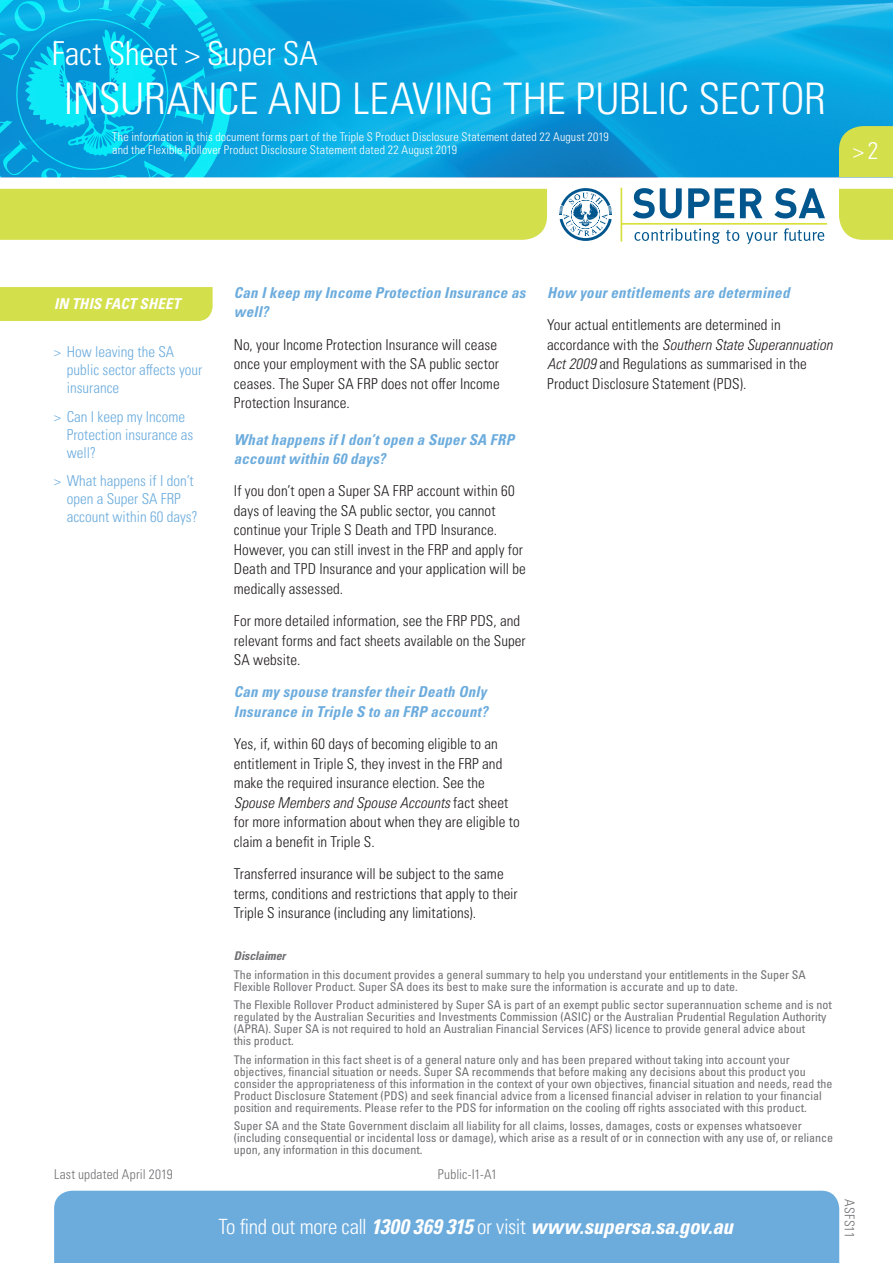
<style>
.page{position:relative;width:893px;height:1263px;background:#fff}
.page>*{position:absolute;margin:0;border:0;box-sizing:border-box;transform-origin:0 0}
.t1{font:300 condensed 43.5px "Univers LT Pro";letter-spacing:-.005em;color:#fff}
.t2{font:300 condensed 33px "Univers LT Pro";letter-spacing:-.005em;color:#fff}
.t3{font:300 condensed 24px "Univers LT Pro";color:#fff}
.t4{font:italic 700 condensed 21px "Univers LT Pro";letter-spacing:-.01em;color:#fff}
.Body{font:300 condensed 15px/19.5px "Univers LT Pro";letter-spacing:.005em;color:#231f20}
.Body_Heading_-_blue{font:300 condensed 15px/19.5px "Univers LT Pro";letter-spacing:.005em;color:#231f20}
.t5{font:300 condensed 15px/18px "Univers LT Pro";color:#6cacdd}
.Body_Heading_-_blue-2{font:italic 700 condensed 15px/19.5px "Univers LT Pro";letter-spacing:.02em;color:#6cacdd}
.Body-2{font:italic 700 condensed 15px/19.5px "Univers LT Pro";letter-spacing:.02em;color:#6cacdd}
.t6{font:italic 700 condensed 15px "Univers LT Pro";letter-spacing:.01em;color:#fff}
.t7{font:300 condensed 13.5px "Univers LT Pro";letter-spacing:.01em;color:#717074}
.Caption_Disclaimer{font:condensed 12px/12px "Univers LT Pro";color:#717074}
.t8{font:300 condensed 12px/13.5px "Univers LT Pro";letter-spacing:.015em;color:#fff}
.Caption_Disclaimer-2{font:italic 700 condensed 12px "Univers LT Pro";letter-spacing:-.015em;color:#717074}
.s1{font-style:italic}
.s2{font-weight:300;font-style:normal}
</style>
<div class="page">
<img style="left:234px;top:0;width:659px;height:177px">
<svg style="left:0;top:0;width:234px;height:178px;background:#08b2e3"></svg>
<div style="left:839px;top:126px;width:54px;height:51px;background:#d4df4c"></div>
<div style="left:839px;top:189px;width:54px;height:51px;background:#d4df4c"></div>
<div style="left:0;top:189px;width:547px;height:51px;background:#d4df4c"></div>
<svg style="left:633px;top:188px;width:49px;height:30px"></svg>
<svg style="left:688px;top:188px;width:46px;height:30px"></svg>
<svg style="left:740px;top:188px;width:22px;height:30px"></svg>
<svg style="left:774px;top:188px;width:51px;height:30px"></svg>
<svg style="left:634px;top:228px;width:86px;height:16px"></svg>
<svg style="left:726px;top:230px;width:13px;height:11px"></svg>
<svg style="left:746px;top:232px;width:32px;height:12px"></svg>
<svg style="left:784px;top:228px;width:40px;height:13px"></svg>
<hr style="left:620px;top:188px;width:2px;height:54px;background:#d8e039">
<hr style="left:621px;top:223px;width:206px;height:2px;background:#d8e039">
<svg style="left:559px;top:188px;width:53px;height:53px"></svg>
<div style="left:0;top:287px;width:213px;height:34px;background:#d4df4c"></div>
<div style="left:54px;top:1191px;width:785px;height:72px;background:#6cacdd"></div>
<h2 class="t2" style="left:52px;top:31px;width:268px">Fact Sheet &gt; Super SA</h2>
<h1 class="t1" style="left:64px;top:70px;width:764px">INSURANCE AND LEAVING THE PUBLIC SECTOR</h1>
<p class="t8" style="left:112px;top:129px;width:498px">The information in this document forms part of the Triple S Product Disclosure Statement dated 22 August 2019 and the Flexible Rollover Product Disclosure Statement dated 22 August 2019</p>
<h3 class="t3" style="left:853px;top:134px;width:27px">&gt;2</h3>
<p class="t6" style="left:54px;top:295px;width:128px">IN THIS FACT SHEET</p>
<p class="t5" style="left:67px;top:342px;width:137px;text-indent:-13px">&gt; How leaving the SA public sector affects your insurance</p>
<p class="t5" style="left:67px;top:406px;width:128px;text-indent:-13px">&gt; Can I keep my Income<br>Protection insurance as well?</p>
<p class="t5" style="left:67px;top:471px;width:132px;text-indent:-13px">&gt; What happens if I don’t open a Super SA FRP account within 60 days?</p>
<p class="Body-2" style="left:234px;top:283px;width:293px">Can I keep my Income Protection Insurance as well?</p>
<p class="Body" style="left:234px;top:334px;width:267px">No, your Income Protection Insurance will cease once your employment with the SA public sector ceases. The Super SA FRP does not offer Income Protection Insurance.</p>
<p class="Body-2" style="left:234px;top:429px;width:282px">What happens if I don’t open a Super SA FRP account within 60 days?</p>
<p class="Body" style="left:234px;top:481px;width:293px">If you don’t open a Super SA FRP account within 60 days of leaving the SA public sector, you cannot continue your Triple S Death and TPD Insurance.<br>However, you can still invest in the FRP and apply for Death and TPD Insurance and your application will be medically assessed.</p>
<p class="Body" style="left:234px;top:610px;width:293px">For more detailed information, see the FRP PDS, and relevant forms and fact sheets available on the Super<br>SA website.</p>
<p class="Body_Heading_-_blue-2" style="left:234px;top:682px;width:256px">Can my spouse transfer their Death Only<br>Insurance in Triple S to an FRP account?</p>
<p class="Body_Heading_-_blue" style="left:234px;top:733px;width:287px">Yes, if, within 60 days of becoming eligible to an entitlement in Triple S, they invest in the FRP and make the required insurance election. See the <span class="s1">Spouse Members and Spouse Accounts</span> fact sheet for more information about when they are eligible to claim a benefit in Triple S.</p>
<p class="Body_Heading_-_blue" style="left:234px;top:863px;width:285px">Transferred insurance will be subject to the same terms, conditions and restrictions that apply to their<br>Triple S insurance (including any limitations).</p>
<p class="Body_Heading_-_blue-2" style="left:547px;top:283px;width:244px">How your entitlements are determined</p>
<p class="Body" style="left:547px;top:314px;width:287px">Your actual entitlements are determined in accordance with the <span class="s1">Southern State Superannuation Act 2009</span> and Regulations as summarised in the Product Disclosure Statement (PDS).</p>
<p class="Caption_Disclaimer-2" style="left:234px;top:949px;width:53px">Disclaimer</p>
<p class="Caption_Disclaimer" style="left:234px;top:968px;width:573px">The information in this document provides a general summary to help you understand your entitlements in the Super SA<br>Flexible Rollover Product. Super SA does its best to make sure the information is accurate and up to date.</p>
<p class="Caption_Disclaimer" style="left:234px;top:998px;width:599px">The Flexible Rollover Product administered by Super SA is part of an exempt public sector superannuation scheme and is not regulated by the Australian Securities and Investments Commission (ASIC) or the Australian Prudential Regulation Authority (APRA). Super SA is not required to hold an Australian Financial Services (AFS) licence to provide general advice about<br>this product.</p>
<p class="Caption_Disclaimer" style="left:234px;top:1053px;width:600px">The information in this fact sheet is of a general nature only and has been prepared without taking into account your objectives, financial situation or needs. Super SA recommends that before making any decisions about this product you consider the appropriateness of this information in the context of your own objectives, financial situation and needs, read the Product Disclosure Statement (PDS) and seek financial advice from a licensed financial adviser in relation to your financial position and requirements. Please refer to the PDS for information on the cooling off rights associated with this product.</p>
<p class="Caption_Disclaimer" style="left:234px;top:1119px;width:601px">Super SA and the State Government disclaim all liability for all claims, losses, damages, costs or expenses whatsoever (including consequential or incidental loss or damage), which arise as a result of or in connection with any use of, or reliance upon, any information in this document.</p>
<p class="t7" style="left:54px;top:1165px;width:120px">Last updated April 2019</p>
<p class="t7" style="left:438px;top:1165px;width:61px">Public-I1-A1</p>
<h3 class="t4" style="left:219px;top:1213px;width:516px"><span class="s2">To find out more call</span> 1300 369 315 <span class="s2">or visit</span> www.supersa.sa.gov.au</h3>
<p class="t7" style="left:859px;top:1199px;width:40px;rotate:90deg">ASFS11</p>
</div>
